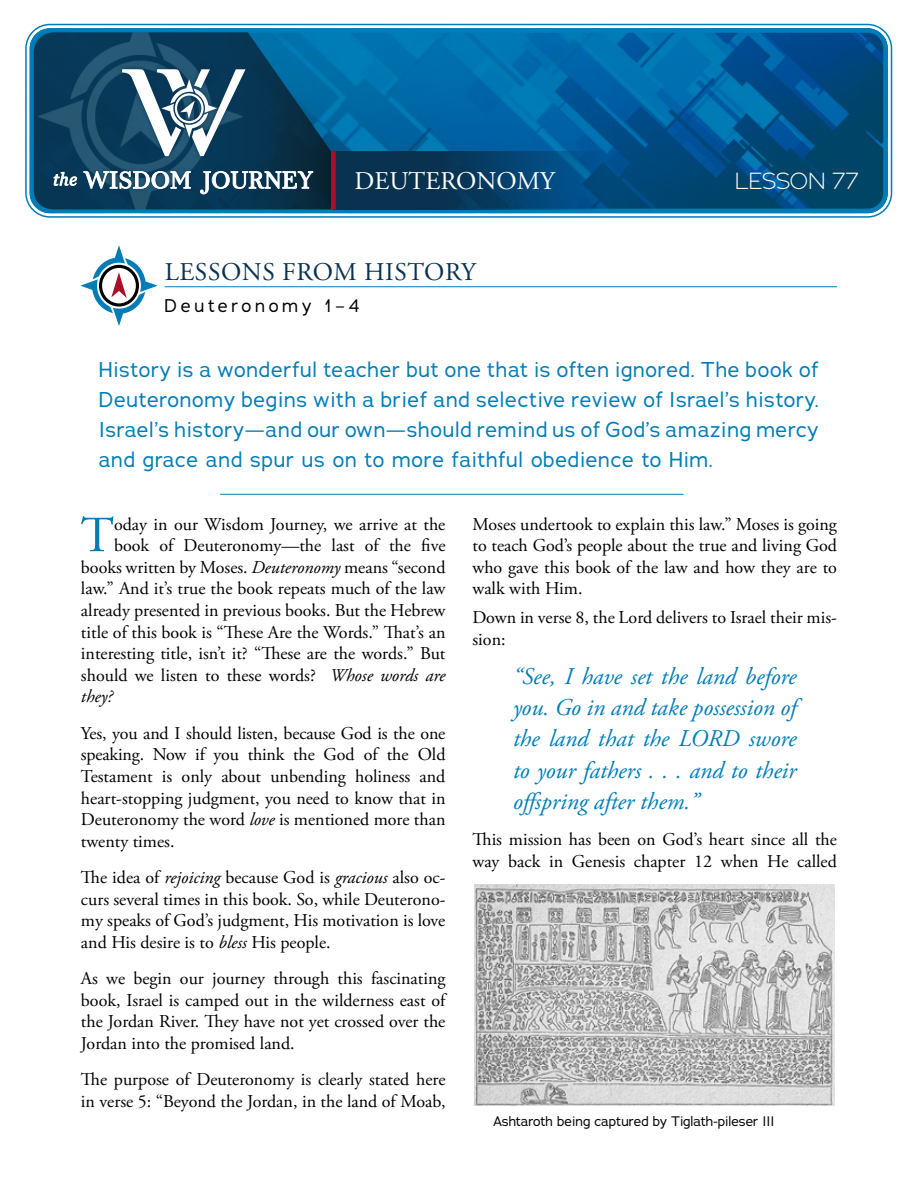
<style>
.page{position:relative;width:918px;height:1188px;background:#fff}
.page>*{position:absolute;margin:0;border:0;box-sizing:border-box;transform-origin:0 0}
.t1{font:50.55px "Adobe Garamond Pro";color:#007db7}
.t2{font:25.5px "Adobe Garamond Pro";letter-spacing:.025em;color:#093250}
.t3{font:25.5px "Adobe Garamond Pro";letter-spacing:.005em;color:#fff}
.t4{font:italic 24px/31.5px "Adobe Garamond Pro";color:#007db7;text-align:justify}
.t5{font:300 23.25px "Adrianna";letter-spacing:.005em;color:#fff}
.t6{font:21px/30px "Adrianna";letter-spacing:.035em;color:#007db7;text-align:justify}
.t7{font:18px/21.6px "Adobe Garamond Pro";color:#000;text-align:justify}
.t8{font:18px "Adrianna";letter-spacing:.2em;color:#000}
.t9{font:italic 18px "Adobe Garamond Pro";color:#000}
.t10{font:13.5px "Adrianna";color:#000}
.s1{font-style:italic}
</style>
<div class="page">
<hr style="left:165px;top:286px;width:672px;height:1px;background:#007db7">
<hr style="left:220px;top:494px;width:464px;height:1px;background:#007db7">
<svg style="left:80px;top:245px;width:78px;height:81px"></svg>
<img style="left:30px;top:28px;width:858px;height:185px">
<div style="left:25px;top:24px;width:867px;height:194px;border:2px solid #007db7;border-radius:24px"></div>
<div style="left:30px;top:28px;width:858px;height:185px;border:4px solid #007db7;border-radius:18px"></div>
<svg style="left:336px;top:151px;width:513px;height:59px;background:#03436e"></svg>
<svg style="left:34px;top:32px;width:297px;height:178px;background:#04537d"></svg>
<img style="left:38px;top:32px;width:206px;height:178px">
<div style="left:331px;top:151px;width:5px;height:59px;background:#a91029"></div>
<img style="left:475px;top:884px;width:360px;height:221px">
<div style="left:50px;top:65px;width:267px;height:133px;background:#07314e;opacity:.78"></div>
<svg style="left:54px;top:172px;width:23px;height:14px"></svg>
<svg style="left:83px;top:171px;width:108px;height:18px"></svg>
<svg style="left:200px;top:171px;width:113px;height:23px"></svg>
<svg style="left:122px;top:69px;width:124px;height:87px"></svg>
<h2 class="t3" style="left:354px;top:165px;width:202px">DEUTERONOMY</h2>
<p class="t5" style="left:735px;top:166px;width:125px">LESSON 77</p>
<h2 class="t2" style="left:165px;top:257px;width:312px">LESSONS FROM HISTORY</h2>
<p class="t8" style="left:165px;top:294px;width:196px">Deuteronomy 1–4</p>
<p class="t6" style="left:99px;top:354px;width:721px">History is a wonderful teacher but one that is often ignored. The book of Deuteronomy begins with a brief and selective review of Israel’s history.<br>Israel’s history—and our own—should remind us of God’s amazing mercy and grace and spur us on to more faithful obedience to Him.</p>
<h1 class="t1" style="left:81px;top:505px;width:35px">T</h1>
<p class="t7" style="left:114px;top:514px;width:333px">oday in our Wisdom Journey, we arrive at the</p>
<p class="t7" style="left:114px;top:535px;width:333px">book of Deuteronomy—the last of the five</p>
<p class="t7" style="left:81px;top:557px;width:366px">books written by Moses. <span class="s1">Deuteronomy</span> means “second</p>
<p class="t7" style="left:81px;top:578px;width:366px">law.” And it’s true the book repeats much of the law</p>
<p class="t7" style="left:81px;top:600px;width:366px">already presented in previous books. But the Hebrew</p>
<p class="t7" style="left:81px;top:622px;width:366px">title of this book is “These Are the Words.” That’s an</p>
<p class="t7" style="left:81px;top:643px;width:366px">interesting title, isn’t it? “These are the words.” But</p>
<p class="t7" style="left:81px;top:665px;width:366px">should we listen to these words? <span class="s1">Whose words are</span></p>
<p class="t9" style="left:81px;top:686px;width:33px">they?</p>
<p class="t7" style="left:81px;top:723px;width:366px">Yes, you and I should listen, because God is the one speaking. Now if you think the God of the Old Testament is only about unbending holiness and heart-stopping judgment, you need to know that in Deuteronomy the word <span class="s1">love</span> is mentioned more than twenty times.</p>
<p class="t7" style="left:81px;top:867px;width:366px">The idea of <span class="s1">rejoicing</span> because God is <span class="s1">gracious</span> also oc&shy;curs several times in this book. So, while Deuterono&shy;my speaks of God’s judgment, His motivation is love and His desire is to <span class="s1">bless</span> His people.</p>
<p class="t7" style="left:81px;top:968px;width:366px">As we begin our journey through this fascinating book, Israel is camped out in the wilderness east of the Jordan River. They have not yet crossed over the Jordan into the promised land.</p>
<p class="t7" style="left:81px;top:1070px;width:366px">The purpose of Deuteronomy is clearly stated here in verse 5: “Beyond the Jordan, in the land of Moab,</p>
<p class="t7" style="left:472px;top:514px;width:366px">Moses undertook to explain this law.” Moses is going to teach God’s people about the true and living God who gave this book of the law and how they are to walk with Him.</p>
<p class="t7" style="left:472px;top:607px;width:366px">Down in verse 8, the Lord delivers to Israel their mis&shy;sion:</p>
<h3 class="t4" style="left:513px;top:661px;width:285px">“See, I have set the land before you. Go in and take possession of the land that the LORD swore to your fathers . . . and to their offspring after them.”</h3>
<p class="t7" style="left:472px;top:829px;width:366px">This mission has been on God’s heart since all the way back in Genesis chapter 12 when He called</p>
<p class="t10" style="left:493px;top:1112px;width:283px">Ashtaroth being captured by Tiglath-pileser III</p>
</div>
